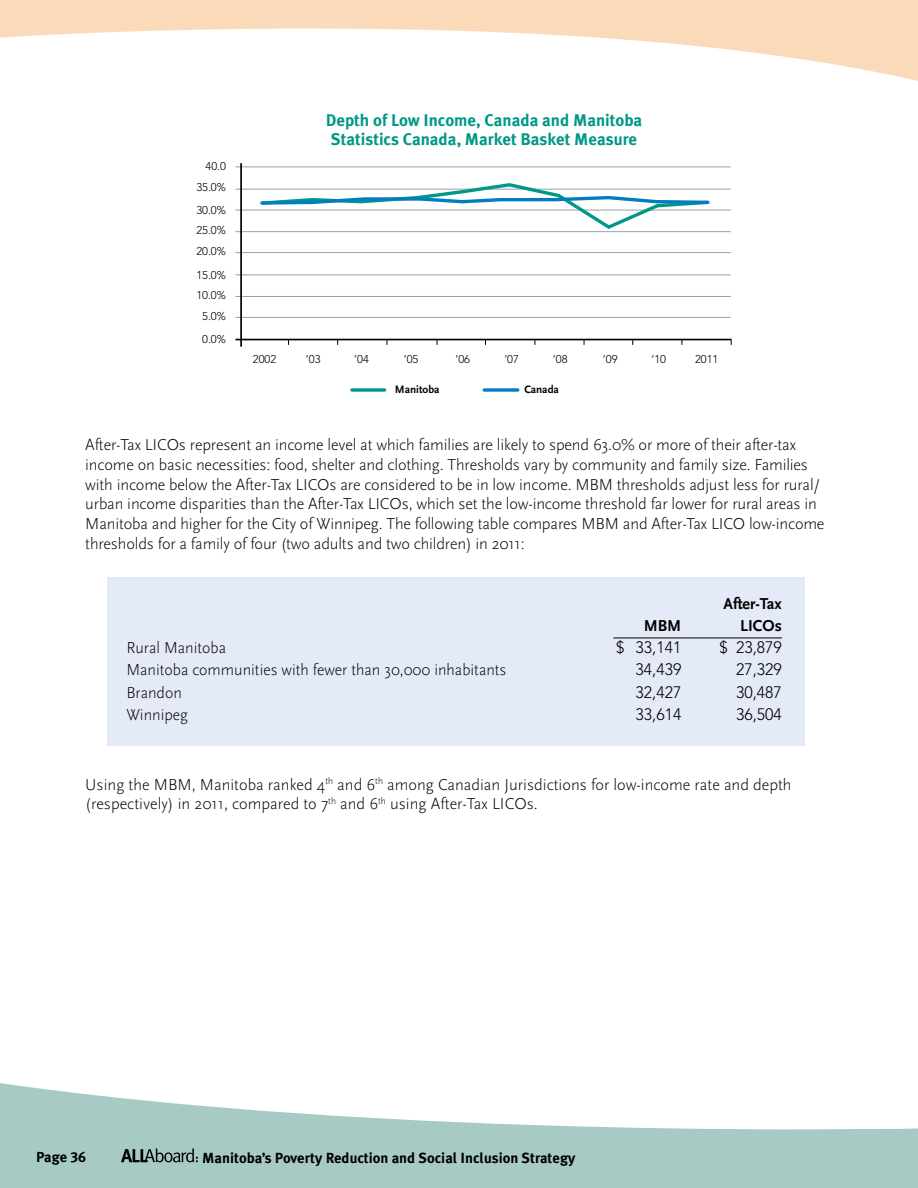
<style>
.page{position:relative;width:918px;height:1188px;background:#fff}
.page>*{position:absolute;margin:0;border:0;box-sizing:border-box;transform-origin:0 0}
.t1{font:700 16.8px/19px "Meta Plus";color:#009886;text-align:center}
.t2{font:300 16.5px/19.8px "Scala Sans";letter-spacing:-.01em;color:#000}
.t3{font:300 16.5px "Avenir";color:#000}
.t4{font:700 16.5px "Scala Sans";color:#000}
.t5{font:700 14.7px "Meta Plus";color:#000}
.t6{font:700 14.55px "Meta Plus";color:#000}
.t7{font:300 11.25px "Avenir";color:#000}
.t8{font:700 11.25px "Scala Sans";color:#000}
.s1{font-family:"Meta Plus Bold Caps";font-weight:400}
</style>
<div class="page">
<svg style="left:0;top:1083px;width:918px;height:105px;fill:#a7cbc4"></svg>
<svg style="left:0;top:0;width:918px;height:81px"></svg>
<svg style="left:121px;top:1148px;width:77px;height:15px"></svg>
<div style="left:107px;top:577px;width:698px;height:169px;background:#e4eaf7"></div>
<hr style="left:613px;top:638px;width:169px;height:1px;background:#000">
<hr style="left:235px;top:296px;width:496px;height:1px;background:#9d9fa2">
<hr style="left:235px;top:317px;width:496px;height:1px;background:#9d9fa2">
<hr style="left:235px;top:275px;width:496px;height:1px;background:#9d9fa2">
<hr style="left:235px;top:252px;width:496px;height:1px;background:#9d9fa2">
<hr style="left:235px;top:231px;width:496px;height:1px;background:#9d9fa2">
<hr style="left:235px;top:210px;width:496px;height:1px;background:#9d9fa2">
<hr style="left:235px;top:189px;width:496px;height:1px;background:#9d9fa2">
<hr style="left:235px;top:167px;width:496px;height:1px;background:#9d9fa2">
<svg style="left:352px;top:388px;width:33px;height:4px"></svg>
<svg style="left:484px;top:388px;width:34px;height:4px"></svg>
<hr style="left:235px;top:339px;width:497px;height:1px;background:#000">
<hr style="left:240px;top:163px;width:2px;height:184px;background:#000">
<svg style="left:258px;top:183px;width:453px;height:46px"></svg>
<p class="t7" style="left:206px;top:160px;width:22px">40.0</p>
<p class="t7" style="left:196px;top:181px;width:31px">35.0%</p>
<p class="t7" style="left:196px;top:204px;width:31px">30.0%</p>
<p class="t7" style="left:196px;top:223px;width:31px">25.0%</p>
<p class="t7" style="left:196px;top:245px;width:31px">20.0%</p>
<p class="t7" style="left:196px;top:269px;width:31px">15.0%</p>
<p class="t7" style="left:196px;top:289px;width:31px">10.0%</p>
<p class="t7" style="left:202px;top:310px;width:25px">5.0%</p>
<p class="t7" style="left:202px;top:333px;width:25px">0.0%</p>
<p class="t1" style="left:326px;top:110px;width:318px">Depth of Low Income, Canada and Manitoba<br>Statistics Canada, Market Basket Measure</p>
<p class="t7" style="left:253px;top:353px;width:25px">2002</p>
<p class="t7" style="left:306px;top:353px;width:16px">’03</p>
<p class="t7" style="left:354px;top:353px;width:16px">’04</p>
<p class="t7" style="left:404px;top:353px;width:16px">’05</p>
<p class="t7" style="left:455px;top:353px;width:16px">’06</p>
<p class="t7" style="left:504px;top:353px;width:16px">’07</p>
<p class="t7" style="left:553px;top:353px;width:16px">’08</p>
<p class="t7" style="left:603px;top:353px;width:16px">’09</p>
<p class="t7" style="left:652px;top:353px;width:16px">’10</p>
<p class="t7" style="left:695px;top:353px;width:25px">2011</p>
<p class="t8" style="left:395px;top:383px;width:46px">Manitoba</p>
<p class="t8" style="left:524px;top:383px;width:36px">Canada</p>
<p class="t2" style="left:85px;top:435px;width:741px">After-Tax LICOs represent an income level at which families are likely to spend 63.0% or more of their after-tax income on basic necessities: food, shelter and clothing. Thresholds vary by community and family size. Families with income below the After-Tax LICOs are considered to be in low income. MBM thresholds adjust less for rural/ urban income disparities than the After-Tax LICOs, which set the low-income threshold far lower for rural areas in Manitoba and higher for the City of Winnipeg. The following table compares MBM and After-Tax LICO low-income thresholds for a family of four (two adults and two children) in 2011:</p>
<p class="t4" style="left:724px;top:594px;width:60px">After-Tax</p>
<p class="t4" style="left:644px;top:617px;width:39px">MBM</p>
<p class="t4" style="left:740px;top:617px;width:43px">LICOs</p>
<p class="t2" style="left:126px;top:638px;width:101px">Rural Manitoba</p>
<p class="t3" style="left:616px;top:638px;width:67px">$ 33,141</p>
<p class="t3" style="left:720px;top:638px;width:64px">$ 23,879</p>
<p class="t2" style="left:126px;top:660px;width:382px">Manitoba communities with fewer than 30,000 inhabitants</p>
<p class="t3" style="left:636px;top:660px;width:47px">34,439</p>
<p class="t3" style="left:736px;top:660px;width:47px">27,329</p>
<p class="t2" style="left:126px;top:683px;width:57px">Brandon</p>
<p class="t3" style="left:636px;top:682px;width:47px">32,427</p>
<p class="t3" style="left:736px;top:682px;width:47px">30,487</p>
<p class="t2" style="left:126px;top:705px;width:63px">Winnipeg</p>
<p class="t3" style="left:636px;top:704px;width:47px">33,614</p>
<p class="t3" style="left:736px;top:704px;width:47px">36,504</p>
<p class="t2" style="left:85px;top:775px;width:708px">Using the MBM, Manitoba ranked 4<sup>th</sup> and 6<sup>th</sup> among Canadian Jurisdictions for low-income rate and depth (respectively) in 2011, compared to 7<sup>th</sup> and 6<sup>th</sup> using After-Tax LICOs.</p>
<p class="t6" style="left:36px;top:1149px;width:51px">Page <span class="s1">36</span></p>
<p class="t5" style="left:202px;top:1149px;width:375px">Manitoba’s Poverty Reduction and Social Inclusion Strategy</p>
</div>
